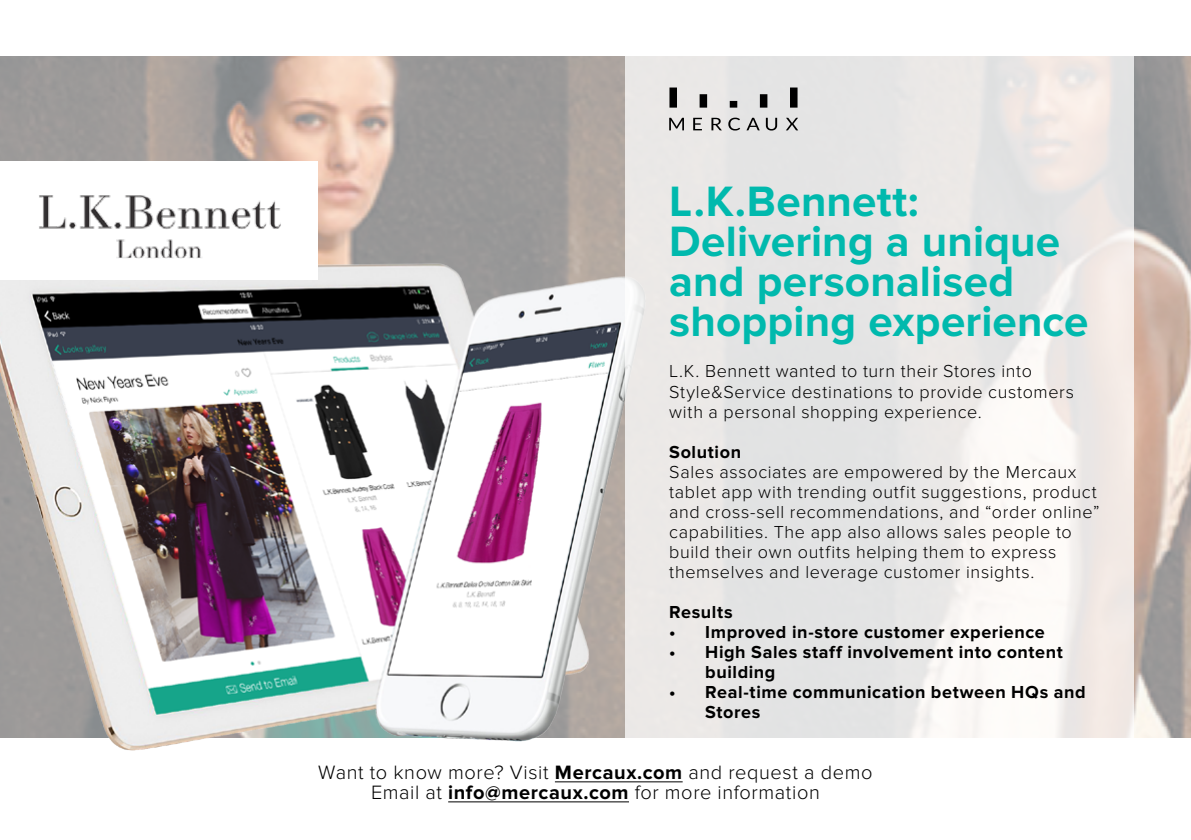
<style>
.page{position:relative;width:1191px;height:840px;background:#fff}
.page>*{position:absolute;margin:0;border:0;box-sizing:border-box;transform-origin:0 0}
.t1{font:700 44px "Proxima Nova";letter-spacing:.005em;color:#00b9ad}
.t2{font:300 20px "Proxima Nova";letter-spacing:.03em;color:#000}
.t3{font:300 18px/20px "Proxima Nova";letter-spacing:.035em;color:#000}
.t4{font:700 18px/20px "Proxima Nova";letter-spacing:.035em;color:#000}
.s1{font-weight:700}
</style>
<div class="page">
<img style="left:0;top:57px;width:1191px;height:680px">
<img style="left:0;top:142px;width:625px;height:641px">
<svg style="left:625px;top:56px;width:508px;height:747px;fill:#ebe8e6"></svg>
<img style="left:0;top:161px;width:317px;height:118px">
<svg style="left:669px;top:87px;width:129px;height:43px;background:#bfbfbe"></svg>
<hr style="left:555px;top:781px;width:127px;height:1px;background:#000">
<hr style="left:448px;top:801px;width:181px;height:1px;background:#000">
<p class="t1" style="left:669px;top:176px;width:251px">L.K.Bennett:</p>
<p class="t1" style="left:669px;top:216px;width:392px">Delivering a unique</p>
<p class="t1" style="left:669px;top:256px;width:346px">and personalised</p>
<p class="t1" style="left:669px;top:296px;width:421px">shopping experience</p>
<p class="t3" style="left:669px;top:361px;width:406px">L.K. Bennett wanted to turn their Stores into<br>Style&amp;Service destinations to provide customers with a personal shopping experience.</p>
<p class="t4" style="left:669px;top:441px;width:73px">Solution</p>
<p class="t3" style="left:669px;top:461px;width:432px">Sales associates are empowered by the Mercaux tablet app with trending outfit suggestions, product and cross-sell recommendations, and “order online” capabilities. The app also allows sales people to build their own outfits helping them to express themselves and leverage customer insights.</p>
<p class="t4" style="left:669px;top:601px;width:65px">Results</p>
<p class="t4" style="left:669px;top:621px;width:377px">• Improved in-store customer experience</p>
<p class="t4" style="left:705px;top:641px;width:359px;text-indent:-36px">• High Sales staff involvement into content building</p>
<p class="t4" style="left:705px;top:681px;width:382px;text-indent:-36px">• Real-time communication between HQs and<br>Stores</p>
<p class="t2" style="left:318px;top:760px;width:556px">Want to know more? Visit <span class="s1">Mercaux.com</span> and request a demo</p>
<p class="t2" style="left:371px;top:780px;width:450px">Email at <span class="s1">info@mercaux.com</span> for more information</p>
</div>
